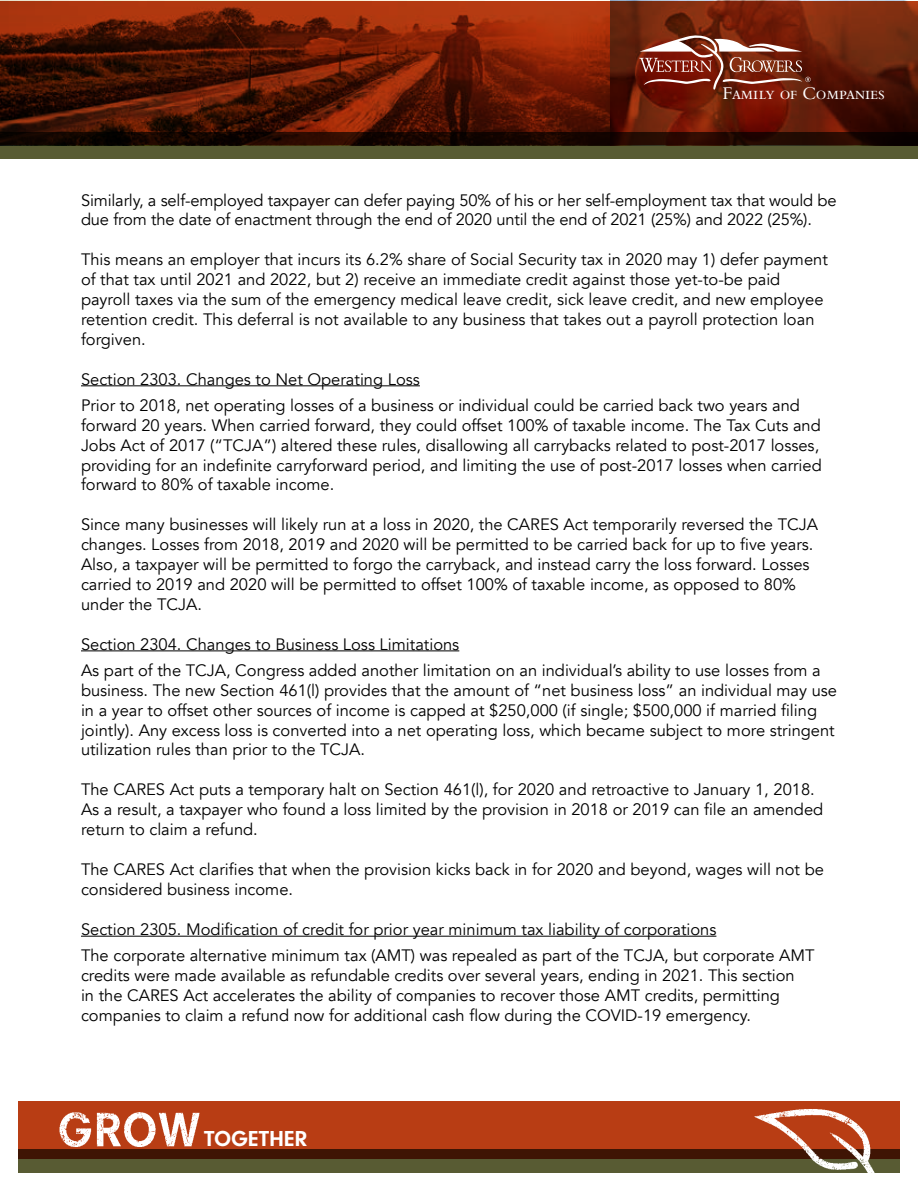
<style>
.page{position:relative;width:918px;height:1188px;background:#fff}
.page>*{position:absolute;margin:0;border:0;box-sizing:border-box;transform-origin:0 0}
.t1{font:700 22.5px "Neuzeit Gro";color:#fff}
.t2{font:18.75px "Bembo Std";letter-spacing:-.02em;color:#fff}
.t3{font:16.5px/19.8px "Avenir";color:#000}
</style>
<div class="page">
<svg style="left:0;top:1px;width:918px;height:131px;background:#691d07"></svg>
<svg style="left:0;top:132px;width:918px;height:26px;background:#372e18"></svg>
<svg style="left:639px;top:35px;width:172px;height:55px;background:#8f493a"></svg>
<div style="left:18px;top:1149px;width:882px;height:24px;background:#585b33"></div>
<svg style="left:18px;top:1102px;width:882px;height:57px;background:#9f3410"></svg>
<img style="left:57px;top:1109px;width:143px;height:40px">
<img style="left:745px;top:1101px;width:137px;height:72px">
<hr style="left:81px;top:385px;width:339px;height:1px;background:#000">
<hr style="left:81px;top:650px;width:378px;height:1px;background:#000">
<hr style="left:81px;top:936px;width:635px;height:1px;background:#000">
<p class="t2" style="left:723px;top:83px;width:164px">Family of Companies</p>
<p class="t3" style="left:81px;top:190px;width:757px">Similarly, a self-employed taxpayer can defer paying 50% of his or her self-employment tax that would be due from the date of enactment through the end of 2020 until the end of 2021 (25%) and 2022 (25%).</p>
<p class="t3" style="left:81px;top:250px;width:748px">This means an employer that incurs its 6.2% share of Social Security tax in 2020 may 1) defer payment of that tax until 2021 and 2022, but 2) receive an immediate credit against those yet-to-be paid payroll taxes via the sum of the emergency medical leave credit, sick leave credit, and new employee retention credit. This deferral is not available to any business that takes out a payroll protection loan forgiven.</p>
<p class="t3" style="left:81px;top:366px;width:720px;line-height:26.5px">Section 2303. Changes to Net Operating Loss<br>Prior to 2018, net operating losses of a business or individual could be carried back two years and</p>
<p class="t3" style="left:81px;top:416px;width:742px">forward 20 years. When carried forward, they could offset 100% of taxable income. The Tax Cuts and Jobs Act of 2017 (“TCJA”) altered these rules, disallowing all carrybacks related to post-2017 losses, providing for an indefinite carryforward period, and limiting the use of post-2017 losses when carried forward to 80% of taxable income.</p>
<p class="t3" style="left:81px;top:515px;width:739px">Since many businesses will likely run at a loss in 2020, the CARES Act temporarily reversed the TCJA changes. Losses from 2018, 2019 and 2020 will be permitted to be carried back for up to five years.<br>Also, a taxpayer will be permitted to forgo the carryback, and instead carry the loss forward. Losses carried to 2019 and 2020 will be permitted to offset 100% of taxable income, as opposed to 80% under the TCJA.</p>
<p class="t3" style="left:81px;top:631px;width:741px;line-height:26.5px">Section 2304. Changes to Business Loss Limitations<br>As part of the TCJA, Congress added another limitation on an individual’s ability to use losses from a</p>
<p class="t3" style="left:81px;top:681px;width:758px">business. The new Section 461(l) provides that the amount of “net business loss” an individual may use in a year to offset other sources of income is capped at $250,000 (if single; $500,000 if married filing jointly). Any excess loss is converted into a net operating loss, which became subject to more stringent utilization rules than prior to the TCJA.</p>
<p class="t3" style="left:81px;top:780px;width:744px">The CARES Act puts a temporary halt on Section 461(l), for 2020 and retroactive to January 1, 2018.<br>As a result, a taxpayer who found a loss limited by the provision in 2018 or 2019 can file an amended return to claim a refund.</p>
<p class="t3" style="left:81px;top:860px;width:744px">The CARES Act clarifies that when the provision kicks back in for 2020 and beyond, wages will not be considered business income.</p>
<p class="t3" style="left:81px;top:916px;width:735px;line-height:26.5px">Section 2305. Modification of credit for prior year minimum tax liability of corporations<br>The corporate alternative minimum tax (AMT) was repealed as part of the TCJA, but corporate AMT</p>
<p class="t3" style="left:81px;top:966px;width:715px">credits were made available as refundable credits over several years, ending in 2021. This section in the CARES Act accelerates the ability of companies to recover those AMT credits, permitting companies to claim a refund now for additional cash flow during the COVID-19 emergency.</p>
<h1 class="t1" style="left:204px;top:1126px;width:105px">TOGETHER</h1>
</div>
